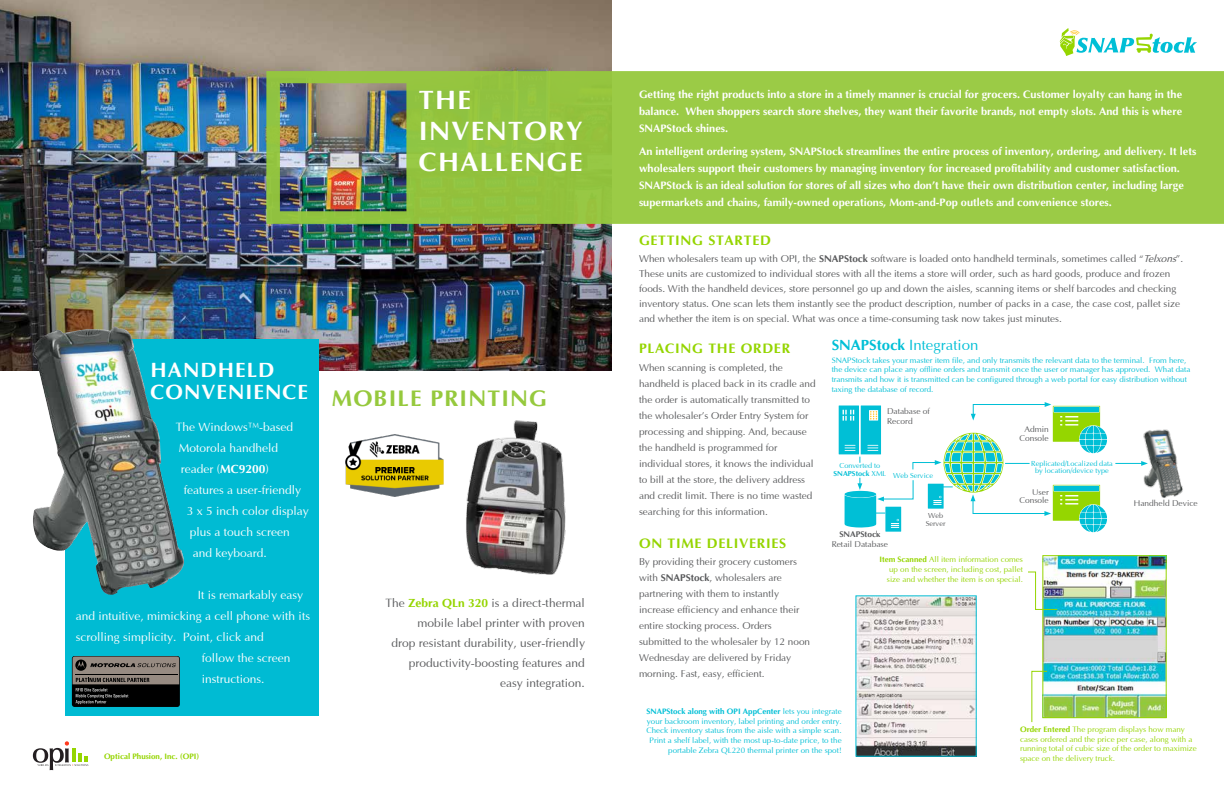
<style>
.page{position:relative;width:1224px;height:792px;background:#fff}
.page>*{position:absolute;margin:0;border:0;box-sizing:border-box;transform-origin:0 0}
.t1{font:700 27px/31px "Optima";letter-spacing:.05em;color:#fff}
.t2{font:700 23px "Optima";letter-spacing:.05em;color:#96c93d}
.t3{font:700 21px/22px "Optima";letter-spacing:.05em;color:#fff}
.t4{font:15px "Optima";color:#00bfd6}
.t5{font:700 14px "Optima";letter-spacing:.05em;color:#95d500}
.t6{font:12px "Optima";color:#fff}
.t7{font:12px/20px "Optima";color:#58595b;text-align:right}
.t8{font:700 11px/17px "Optima";color:#fff;text-align:justify}
.t9{font:10px/16px "Optima";color:#58595b}
.t10{font:8.4px/8.4px "Optima";color:#58595b;text-align:right}
.t11{font:700 8.4px "Optima";color:#58595b}
.t12{font:8px/9.6px "Optima";color:#00bfd6;text-align:right}
.t13{font:8px/9.6px "Optima";color:#95d500;text-align:justify}
.t14{font:700 8px "Optima";color:#95d500}
.t15{font:7.3px/9.3px "Optima";color:#00bfd6}
.t16{font:7.3px/8.8px "Optima";color:#58595b;text-align:center}
.s1{font-weight:700}
.s2{font-weight:700;color:#95d500}
.s3{font-style:italic}
</style>
<div class="page">
<img style="left:0;top:0;width:612px;height:371px">
<svg style="left:266px;top:71px;width:958px;height:153px;background:#94c04a"></svg>
<svg style="left:1060px;top:28px;width:137px;height:28px"></svg>
<img style="left:466px;top:420px;width:100px;height:155px">
<div style="left:65px;top:339px;width:253px;height:377px;background:#00bbd3"></div>
<img style="left:345px;top:434px;width:99px;height:63px">
<img style="left:32px;top:327px;width:153px;height:268px">
<div style="left:72px;top:656px;width:108px;height:51px;background:#000;border-radius:3px"></div>
<svg style="left:73px;top:657px;width:106px;height:47px"></svg>
<svg style="left:33px;top:741px;width:55px;height:29px"></svg>
<img style="left:857px;top:597px;width:118px;height:158px">
<img style="left:1044px;top:557px;width:121px;height:159px">
<div style="left:1042px;top:555px;width:125px;height:163px;border:1px solid #95d500"></div>
<svg style="left:1031px;top:670px;width:17px;height:53px"></svg>
<svg style="left:1028px;top:571px;width:30px;height:39px"></svg>
<svg style="left:839px;top:402px;width:268px;height:130px"></svg>
<svg style="left:1115px;top:461px;width:28px;height:5px"></svg>
<img style="left:1143px;top:429px;width:40px;height:69px">
<h1 class="t1" style="left:419px;top:85px;width:165px">THE<br>INVENTORY<br>CHALLENGE</h1>
<h3 class="t3" style="left:151px;top:359px;width:159px">HANDHELD<br>CONVENIENCE</h3>
<p class="t6" style="left:176px;top:421px;width:119px">The Windows™-based</p>
<p class="t6" style="left:179px;top:442px;width:101px">Motorola handheld</p>
<p class="t6" style="left:181px;top:463px;width:90px">reader (<span class="s1">MC9200</span>)</p>
<p class="t6" style="left:184px;top:484px;width:119px">features a user-friendly</p>
<p class="t6" style="left:187px;top:505px;width:124px">3 x 5 inch color display</p>
<p class="t6" style="left:190px;top:526px;width:102px">plus a touch screen</p>
<p class="t6" style="left:193px;top:547px;width:76px">and keyboard.</p>
<p class="t6" style="left:198px;top:589px;width:107px">It is remarkably easy</p>
<p class="t6" style="left:76px;top:610px;width:236px">and intuitive, mimicking a cell phone with its</p>
<p class="t6" style="left:76px;top:631px;width:190px">scrolling simplicity. Point, click and</p>
<p class="t6" style="left:202px;top:652px;width:90px">follow the screen</p>
<p class="t6" style="left:202px;top:673px;width:64px">instructions.</p>
<h2 class="t2" style="left:332px;top:386px;width:217px">MOBILE PRINTING</h2>
<p class="t7" style="left:386px;top:593px;width:201px">The <span class="s2">Zebra QLn 320</span> is a direct-thermal mobile label printer with proven<br>drop resistant durability, user-friendly productivity-boosting features and easy integration.</p>
<p class="t14" style="left:104px;top:752px;width:97px">Optical Phusion, Inc. (OPI)</p>
<p class="t8" style="left:639px;top:86px;width:545px">Getting the right products into a store in a timely manner is crucial for grocers. Customer loyalty can hang in the balance. When shoppers search store shelves, they want their favorite brands, not empty slots. And this is where SNAPStock shines.</p>
<p class="t8" style="left:639px;top:143px;width:559px;text-align:left">An intelligent ordering system, SNAPStock streamlines the entire process of inventory, ordering, and delivery. It lets wholesalers support their customers by managing inventory for increased profitability and customer satisfaction.<br>SNAPStock is an ideal solution for stores of all sizes who don’t have their own distribution center, including large supermarkets and chains, family-owned operations, Mom-and-Pop outlets and convenience stores.</p>
<h3 class="t5" style="left:639px;top:233px;width:133px">GETTING STARTED</h3>
<p class="t9" style="left:639px;top:252px;width:546px;line-height:15px">When wholesalers team up with OPI, the <span class="s1">SNAPStock</span> software is loaded onto handheld terminals, sometimes called “<span class="s3">Telxons</span>”.<br>These units are customized to individual stores with all the items a store will order, such as hard goods, produce and frozen foods. With the handheld devices, store personnel go up and down the aisles, scanning items or shelf barcodes and checking inventory status. One scan lets them instantly see the product description, number of packs in a case, the case cost, pallet size and whether the item is on special. What was once a time-consuming task now takes just minutes.</p>
<h3 class="t5" style="left:639px;top:341px;width:153px">PLACING THE ORDER</h3>
<p class="t9" style="left:639px;top:360px;width:178px">When scanning is completed, the handheld is placed back in its cradle and the order is automatically transmitted to the wholesaler’s Order Entry System for processing and shipping. And, because the handheld is programmed for individual stores, it knows the individual to bill at the store, the delivery address and credit limit. There is no time wasted searching for this information.</p>
<h3 class="t5" style="left:639px;top:535px;width:149px">ON TIME DELIVERIES</h3>
<p class="t9" style="left:639px;top:554px;width:173px">By providing their grocery customers with <span class="s1">SNAPStock</span>, wholesalers are partnering with them to instantly increase efficiency and enhance their entire stocking process. Orders submitted to the wholesaler by 12 noon Wednesday are delivered by Friday morning. Fast, easy, efficient.</p>
<h3 class="t4" style="left:832px;top:337px;width:148px"><span class="s1">SNAPStock</span> Integration</h3>
<p class="t12" style="left:832px;top:356px;width:360px;text-align:left">SNAPStock takes your master item file, and only transmits the relevant data to the terminal. From here, the device can place any offline orders and transmit once the user or manager has approved. What data transmits and how it is transmitted can be configured through a web portal for easy distribution without taxing the database of record.</p>
<p class="t10" style="left:887px;top:406px;width:44px;line-height:10.1px;text-align:left">Database of<br>Record</p>
<p class="t15" style="left:834px;top:462px;width:101px;text-indent:6px">Converted to<br><sup>SNAPStock</sup> XML Web Service</p>
<p class="t16" style="left:926px;top:511px;width:21px">Web<br>Server</p>
<p class="t11" style="left:839px;top:529px;width:43px">SNAPStock</p>
<p class="t10" style="left:832px;top:540px;width:58px">Retail Database</p>
<p class="t10" style="left:1019px;top:426px;width:31px">Admin<br>Console</p>
<p class="t15" style="left:1031px;top:460px;width:83px;line-height:7.4px;text-align:center">Replicated/Localized data by location/device type</p>
<p class="t10" style="left:1019px;top:488px;width:31px">User<br>Console</p>
<p class="t13" style="left:887px;top:555px;width:138px;text-indent:-8px"><span class="s1">Item Scanned</span> All item information comes up on the screen, including cost, pallet size and whether the item is on special.</p>
<p class="t10" style="left:1134px;top:499px;width:65px">Handheld Device</p>
<p class="t12" style="left:646px;top:707px;width:197px"><span class="s1">SNAPStock along with OPI AppCenter</span> lets you integrate your backroom inventory, label printing and order entry.<br>Check inventory status from the aisle with a simple scan.<br>Print a shelf label, with the most up-to-date price, to the portable Zebra QL220 thermal printer on the spot!</p>
<p class="t13" style="left:1020px;top:725px;width:178px;text-align:left"><span class="s1">Order Entered</span> The program displays how many cases ordered and the price per case, along with a running total of cubic size of the order to maximize space on the delivery truck.</p>
</div>
